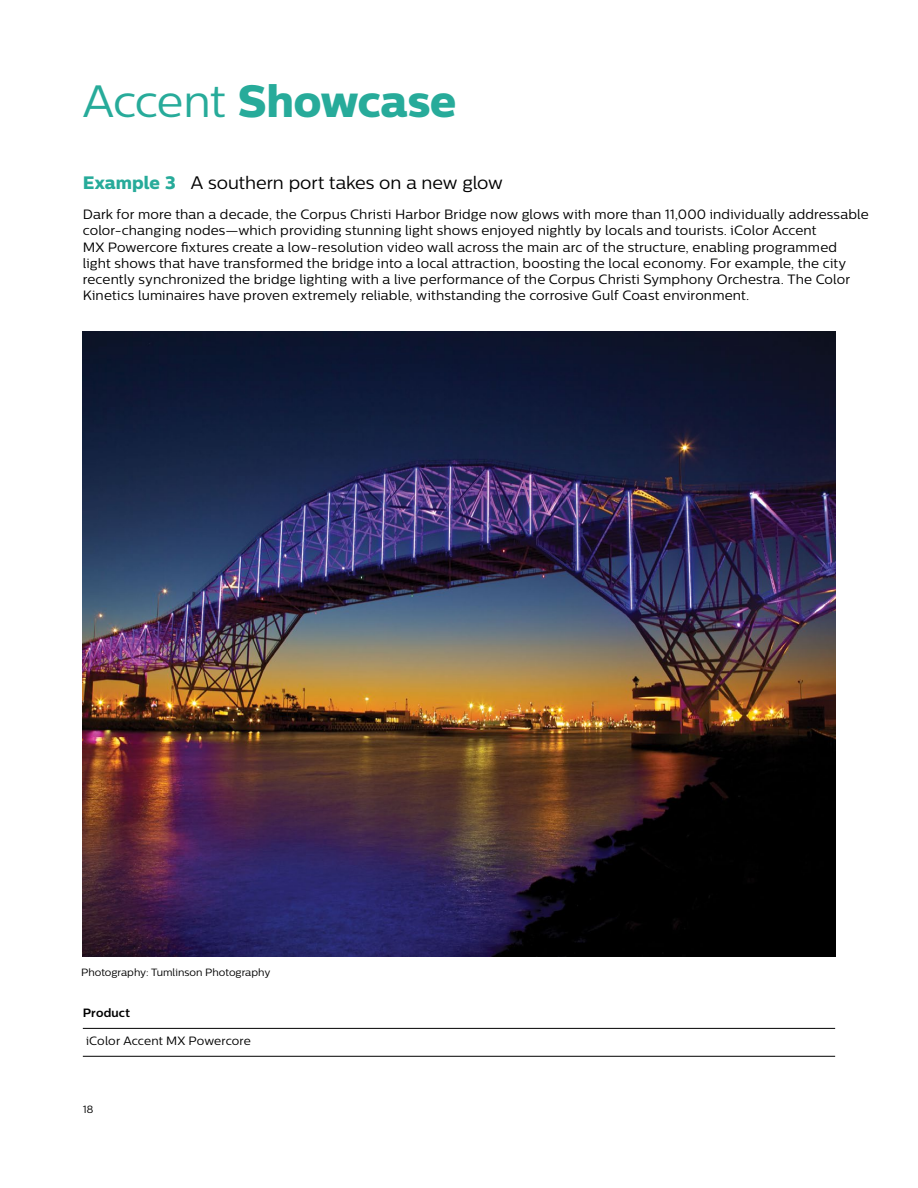
<style>
.page{position:relative;width:918px;height:1188px;background:#fff}
.page>*{position:absolute;margin:0;border:0;box-sizing:border-box;transform-origin:0 0}
.t1{font:45px "Centrale Sans X Bold";letter-spacing:-.005em;color:#27ab9a}
.t2{font:18px "Centrale Sans";color:#000}
.t3{font:13.5px/16.2px "Centrale Sans";letter-spacing:.01em;color:#000}
.t4{font:12px "Centrale Sans";letter-spacing:.005em;color:#000}
.t5{font:700 12px "Centrale Sans";letter-spacing:.015em;color:#000}
.t6{font:10.5px "Centrale Sans";color:#000}
.s1{font-family:"Centrale Sans"}
.s2{font-family:"Centrale Sans X Bold";color:#27ab9a}
</style>
<div class="page">
<img style="left:83px;top:331px;width:752px;height:625px">
<hr style="left:83px;top:1028px;width:752px;height:1px;background:#000">
<hr style="left:83px;top:1056px;width:752px;height:1px;background:#000">
<h1 class="t1" style="left:83px;top:73px;width:375px"><span class="s1">Accent</span> Showcase</h1>
<h2 class="t2" style="left:83px;top:173px;width:422px"><span class="s2">Example 3</span> A southern port takes on a new glow</h2>
<p class="t3" style="left:83px;top:206px;width:787px">Dark for more than a decade, the Corpus Christi Harbor Bridge now glows with more than 11,000 individually addressable color-changing nodes—which providing stunning light shows enjoyed nightly by locals and tourists. iColor Accent<br>MX Powercore fixtures create a low-resolution video wall across the main arc of the structure, enabling programmed<br>light shows that have transformed the bridge into a local attraction, boosting the local economy. For example, the city recently synchronized the bridge lighting with a live performance of the Corpus Christi Symphony Orchestra. The Color Kinetics luminaires have proven extremely reliable, withstanding the corrosive Gulf Coast environment.</p>
<p class="t6" style="left:81px;top:966px;width:191px">Photography: Tumlinson Photography</p>
<p class="t5" style="left:83px;top:1006px;width:49px">Product</p>
<p class="t4" style="left:86px;top:1034px;width:166px">iColor Accent MX Powercore</p>
<p class="t6" style="left:83px;top:1103px;width:12px">18</p>
</div>
